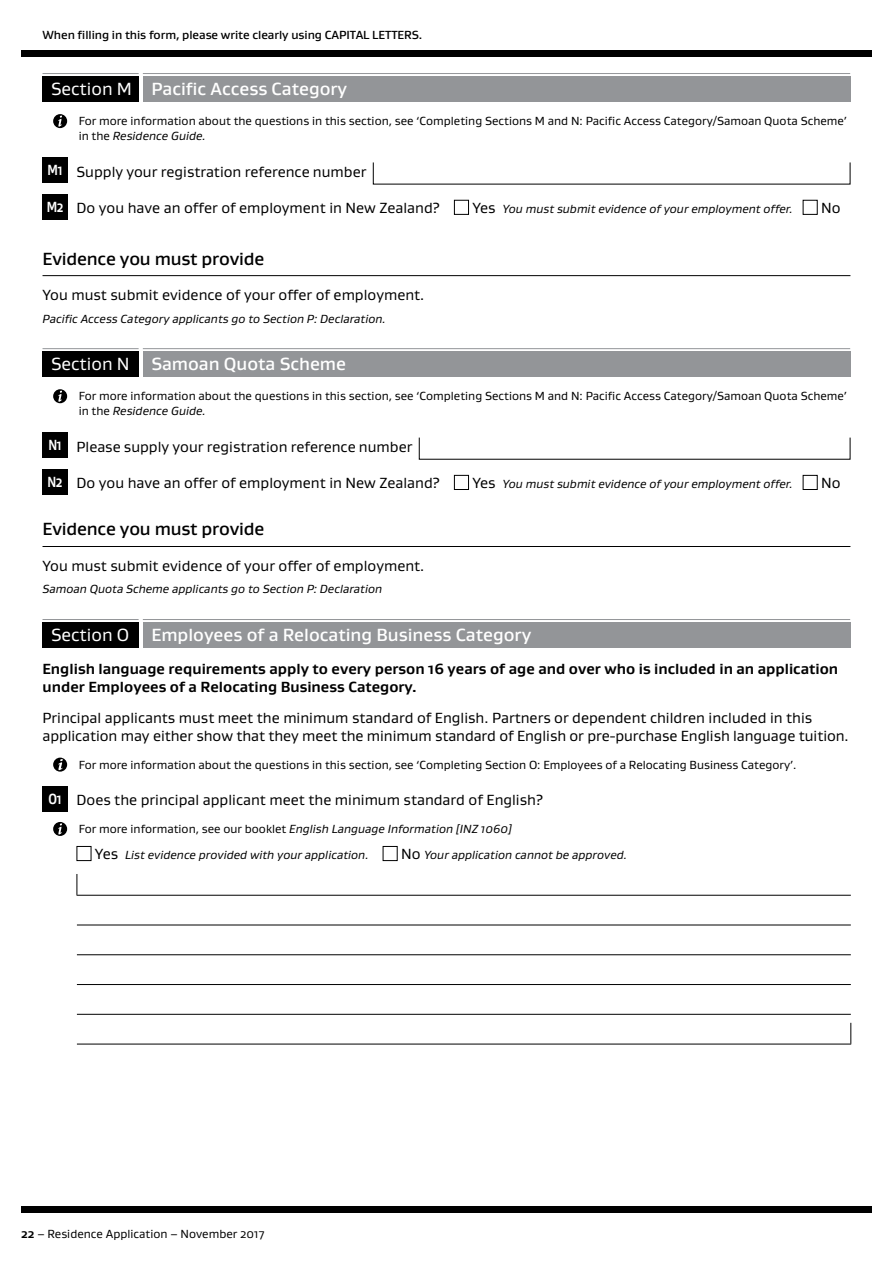
<style>
.page{position:relative;width:893px;height:1263px;background:#fff}
.page>*{position:absolute;margin:0;border:0;box-sizing:border-box;transform-origin:0 0}
.t1{font:500 18px "Gustan";color:#fff}
.t2{font:500 18px "Gustan";letter-spacing:-.01em;color:#000}
.t3{font:15px/18px "Gustan";color:#000}
.t4{font:700 15px/18px "Gustan";color:#000}
.t5{font:12px/15px "Gustan";color:#000}
.t6{font:italic 12px "Gustan";color:#000}
.t7{font:500 12px "Gustan";letter-spacing:-.005em;color:#000}
.s1{font-weight:400}
.s2{font-style:italic}
.s3{font-weight:700;color:#fff}
.s4{font-style:normal;font-size:15px}
.s5{font-style:normal}
.s6{font-weight:700}
</style>
<div class="page">
<div style="left:21px;top:50px;width:851px;height:7px;background:#000"></div>
<div style="left:21px;top:1206px;width:851px;height:7px;background:#000"></div>
<hr style="left:43px;top:275px;width:807px;height:1px;background:#000">
<hr style="left:43px;top:546px;width:807px;height:1px;background:#000">
<div style="left:43px;top:77px;width:96px;height:25px;background:#000"></div>
<hr style="left:43px;top:73px;width:96px;height:1px;background:#939598">
<div style="left:143px;top:77px;width:707px;height:25px;background:#939598"></div>
<hr style="left:143px;top:73px;width:707px;height:1px;background:#939598">
<div style="left:53px;top:114px;width:14px;height:14px;background:#000;border-radius:50%"></div>
<svg style="left:58px;top:116px;width:4px;height:11px"></svg>
<div style="left:43px;top:158px;width:25px;height:25px;background:#000"></div>
<svg style="left:373px;top:162px;width:478px;height:23px"></svg>
<div style="left:43px;top:194px;width:25px;height:25px;background:#000"></div>
<div style="left:454px;top:200px;width:15px;height:15px;border:1px solid #000"></div>
<div style="left:803px;top:200px;width:15px;height:15px;border:1px solid #000"></div>
<div style="left:43px;top:352px;width:96px;height:25px;background:#000"></div>
<hr style="left:43px;top:348px;width:96px;height:1px;background:#939598">
<div style="left:143px;top:352px;width:707px;height:25px;background:#939598"></div>
<hr style="left:143px;top:348px;width:707px;height:1px;background:#939598">
<div style="left:53px;top:389px;width:14px;height:14px;background:#000;border-radius:50%"></div>
<svg style="left:58px;top:391px;width:4px;height:11px"></svg>
<div style="left:43px;top:433px;width:25px;height:25px;background:#000"></div>
<svg style="left:418px;top:437px;width:433px;height:23px"></svg>
<div style="left:43px;top:469px;width:25px;height:25px;background:#000"></div>
<div style="left:454px;top:475px;width:15px;height:15px;border:1px solid #000"></div>
<div style="left:803px;top:475px;width:15px;height:15px;border:1px solid #000"></div>
<div style="left:43px;top:622px;width:96px;height:26px;background:#000"></div>
<hr style="left:43px;top:619px;width:96px;height:1px;background:#939598">
<div style="left:143px;top:622px;width:707px;height:26px;background:#939598"></div>
<hr style="left:143px;top:619px;width:707px;height:1px;background:#939598">
<div style="left:53px;top:758px;width:14px;height:14px;background:#000;border-radius:50%"></div>
<svg style="left:58px;top:759px;width:5px;height:11px"></svg>
<div style="left:43px;top:786px;width:25px;height:25px;background:#000"></div>
<div style="left:53px;top:822px;width:14px;height:14px;background:#000;border-radius:50%"></div>
<svg style="left:58px;top:823px;width:4px;height:11px"></svg>
<div style="left:77px;top:846px;width:14px;height:15px;border:1px solid #000"></div>
<div style="left:383px;top:846px;width:15px;height:15px;border:1px solid #000"></div>
<svg style="left:77px;top:874px;width:1px;height:21px"></svg>
<hr style="left:77px;top:895px;width:774px;height:1px;background:#000">
<hr style="left:77px;top:925px;width:774px;height:1px;background:#000">
<hr style="left:77px;top:954px;width:774px;height:1px;background:#000">
<hr style="left:77px;top:984px;width:774px;height:1px;background:#000">
<hr style="left:77px;top:1014px;width:774px;height:1px;background:#000">
<svg style="left:850px;top:1023px;width:1px;height:21px"></svg>
<hr style="left:77px;top:1044px;width:774px;height:1px;background:#000">
<p class="t7" style="left:43px;top:27px;width:381px">When filling in this form, please write clearly using CAPITAL LETTERS.</p>
<p class="t1" style="left:51px;top:77px;width:298px"><span class="s1">Section M</span> Pacific Access Category</p>
<p class="t5" style="left:79px;top:113px;width:770px">For more information about the questions in this section, see ‘Completing Sections M and N: Pacific Access Category/Samoan Quota Scheme’ in the <span class="s2">Residence Guide.</span></p>
<p class="t3" style="left:48px;top:162px;width:320px"><span class="s3">M1</span> Supply your registration reference number</p>
<p class="t3" style="left:47px;top:199px;width:395px"><span class="s3">M2</span> Do you have an offer of employment in New Zealand?</p>
<p class="t6" style="left:472px;top:201px;width:322px"><span class="s4">Yes</span> You must submit evidence of your employment offer.</p>
<p class="t3" style="left:821px;top:199px;width:21px">No</p>
<p class="t2" style="left:43px;top:247px;width:223px">Evidence you must provide</p>
<p class="t3" style="left:43px;top:285px;width:383px">You must submit evidence of your offer of employment.</p>
<p class="t6" style="left:43px;top:311px;width:345px">Pacific Access Category applicants go to Section P: Declaration.</p>
<p class="t1" style="left:51px;top:352px;width:297px"><span class="s1">Section N</span> Samoan Quota Scheme</p>
<p class="t5" style="left:79px;top:388px;width:770px">For more information about the questions in this section, see ‘Completing Sections M and N: Pacific Access Category/Samoan Quota Scheme’ in the <span class="s2">Residence Guide.</span></p>
<p class="t3" style="left:48px;top:437px;width:366px"><span class="s3">N1</span> Please supply your registration reference number</p>
<p class="t3" style="left:47px;top:474px;width:394px"><span class="s3">N2</span> Do you have an offer of employment in New Zealand?</p>
<p class="t6" style="left:472px;top:476px;width:322px"><span class="s4">Yes</span> You must submit evidence of your employment offer.</p>
<p class="t3" style="left:821px;top:474px;width:21px">No</p>
<p class="t2" style="left:43px;top:517px;width:223px">Evidence you must provide</p>
<p class="t3" style="left:43px;top:556px;width:383px">You must submit evidence of your offer of employment.</p>
<p class="t6" style="left:43px;top:581px;width:341px">Samoan Quota Scheme applicants go to Section P: Declaration</p>
<p class="t1" style="left:51px;top:623px;width:482px"><span class="s1">Section O</span> Employees of a Relocating Business Category</p>
<p class="t4" style="left:43px;top:660px;width:797px">English language requirements apply to every person 16 years of age and over who is included in an application under Employees of a Relocating Business Category.</p>
<p class="t3" style="left:43px;top:708px;width:808px">Principal applicants must meet the minimum standard of English. Partners or dependent children included in this application may either show that they meet the minimum standard of English or pre-purchase English language tuition.</p>
<p class="t5" style="left:79px;top:757px;width:719px">For more information about the questions in this section, see ‘Completing Section O: Employees of a Relocating Business Category’.</p>
<p class="t3" style="left:48px;top:791px;width:496px"><span class="s3">O1</span> Does the principal applicant meet the minimum standard of English?</p>
<p class="t6" style="left:79px;top:821px;width:435px"><span class="s5">For more information, see our booklet</span> English Language Information [INZ 1060]</p>
<p class="t6" style="left:95px;top:847px;width:275px"><span class="s4">Yes</span> List evidence provided with your application.</p>
<p class="t6" style="left:401px;top:847px;width:228px"><span class="s4">No</span> Your application cannot be approved.</p>
<p class="t5" style="left:21px;top:1226px;width:245px"><span class="s6">22</span> – Residence Application – November 2017</p>
</div>
